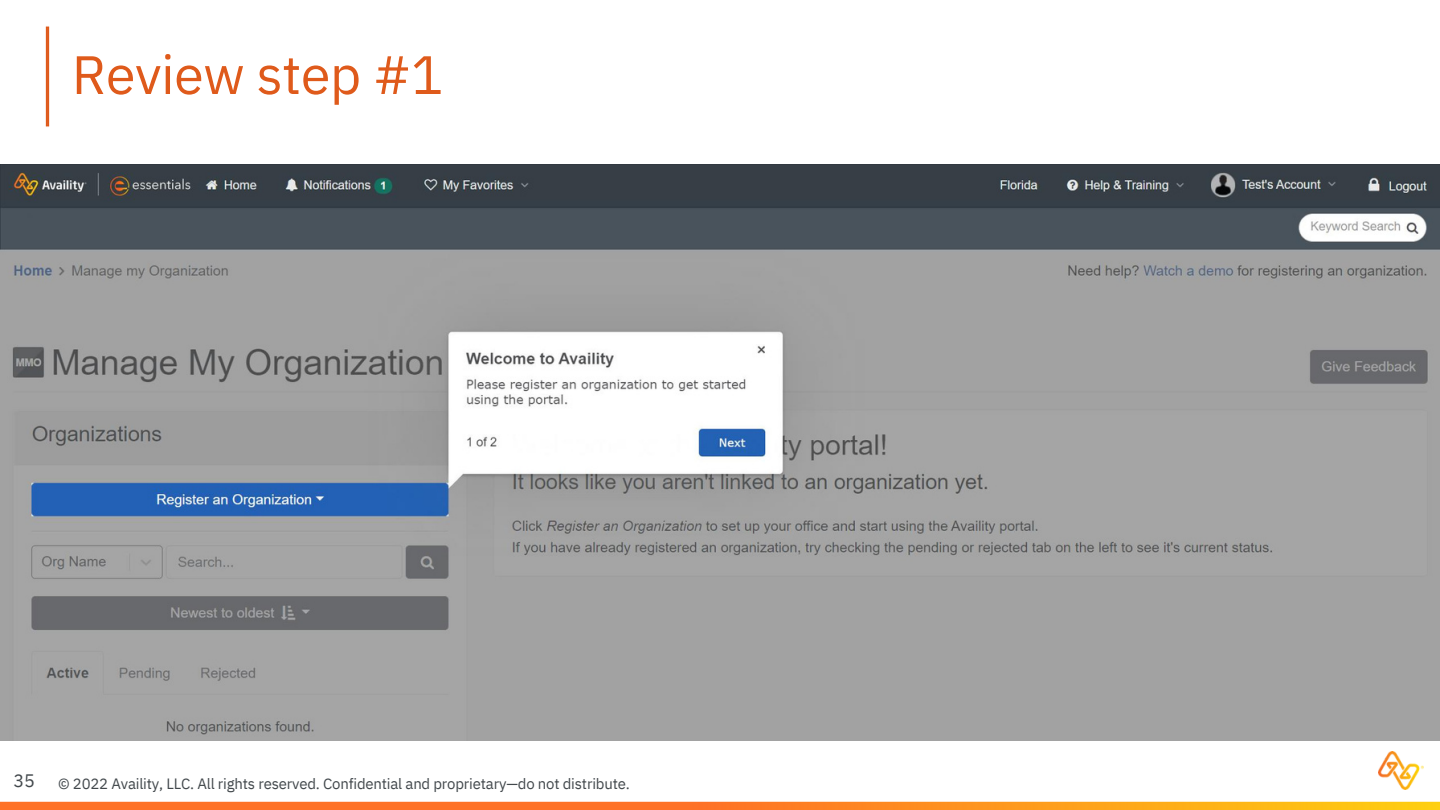
<style>
.page{position:relative;width:1440px;height:810px;background:#fff}
.page>*{position:absolute;margin:0;border:0;box-sizing:border-box;transform-origin:0 0}
.t1{font:54px "IBM Plex Sans";letter-spacing:-.01em;color:#df5a1b}
.t2{font:18px "IBM Plex Sans";color:#42484c}
.t3{font:15px "IBM Plex Sans";letter-spacing:-.01em;color:#42484c}
</style>
<div class="page">
<img style="left:1379px;top:752px;width:45px;height:38px">
<img style="left:0;top:801px;width:1440px;height:9px">
<img style="left:45px;top:26px;width:5px;height:101px">
<img style="left:0;top:165px;width:1440px;height:576px">
<h1 class="t1" style="left:72px;top:39px;width:373px">Review step #1</h1>
<p class="t2" style="left:14px;top:769px;width:23px">35</p>
<p class="t3" style="left:58px;top:774px;width:573px">© 2022 Availity, LLC. All rights reserved. Confidential and proprietary—do not distribute.</p>
</div>
